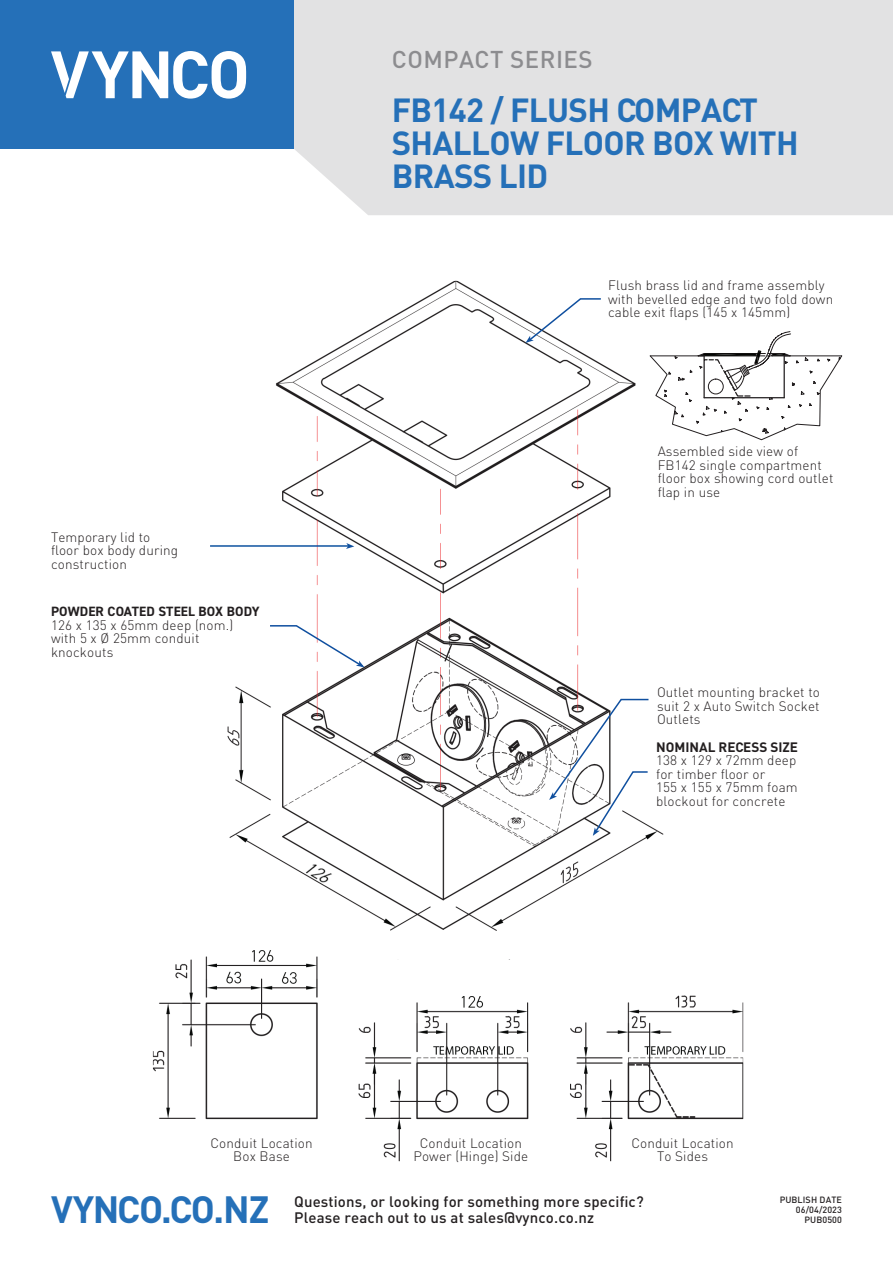
<style>
.page{position:relative;width:893px;height:1263px;background:#fff}
.page>*{position:absolute;margin:0;border:0;box-sizing:border-box;transform-origin:0 0}
.t1{font:700 37.5px "DIN";letter-spacing:-.01em;color:#2570b8}
.t2{font:700 33px/33px "DIN";letter-spacing:-.02em;color:#2570b8}
.t3{font:500 24px "DIN";letter-spacing:.02em;color:#8c8c8f}
.t4{font:500 15px/15.8px "DIN";letter-spacing:.01em;color:#231f20}
.t5{font:300 13.5px/13.5px "DIN";letter-spacing:.01em;color:#231f20}
.t6{font:700 13.5px "DIN2014";letter-spacing:.01em;color:#231f20}
.t7{font:700 13.5px "DIN";color:#231f20}
.t8{font:500 9px/10.1px "DIN";letter-spacing:.01em;color:#231f20;text-align:right}
</style>
<div class="page">
<div style="left:294px;top:0;width:599px;height:215px;background:#e2e2e3"></div>
<div style="left:0;top:0;width:294px;height:149px;background:#2570b8"></div>
<svg style="left:51px;top:51px;width:195px;height:48px"></svg>
<img style="left:153px;top:956px;width:590px;height:205px">
<img style="left:227px;top:281px;width:437px;height:675px">
<svg style="left:649px;top:330px;width:193px;height:110px"></svg>
<svg style="left:269px;top:624px;width:96px;height:44px"></svg>
<svg style="left:549px;top:698px;width:101px;height:138px"></svg>
<svg style="left:346px;top:543px;width:8px;height:6px"></svg>
<svg style="left:525px;top:297px;width:77px;height:46px"></svg>
<hr style="left:210px;top:545px;width:140px;height:2px;background:#0e529f">
<h3 class="t3" style="left:392px;top:44px;width:202px">COMPACT SERIES</h3>
<h2 class="t2" style="left:392px;top:92px;width:408px">FB142 / FLUSH COMPACT<br>SHALLOW FLOOR BOX WITH<br>BRASS LID</h2>
<p class="t5" style="left:608px;top:279px;width:227px">Flush brass lid and frame assembly with bevelled edge and two fold down cable exit flaps (145 x 145mm)</p>
<p class="t5" style="left:51px;top:530px;width:129px">Temporary lid to floor box body during construction</p>
<p class="t6" style="left:51px;top:603px;width:210px">POWDER COATED STEEL BOX BODY</p>
<p class="t5" style="left:51px;top:618px;width:184px">126 x 135 x 65mm deep (nom.) with 5 x Ø 25mm conduit knockouts</p>
<p class="t5" style="left:658px;top:444px;width:177px">Assembled side view of<br>FB142 single compartment floor box showing cord outlet flap in use</p>
<p class="t5" style="left:657px;top:685px;width:164px;text-align:justify">Outlet mounting bracket to suit 2 x Auto Switch Socket Outlets</p>
<p class="t7" style="left:656px;top:738px;width:143px">NOMINAL RECESS SIZE</p>
<p class="t5" style="left:656px;top:753px;width:143px">138 x 129 x 72mm deep for timber floor or<br>155 x 155 x 75mm foam blockout for concrete</p>
<p class="t5" style="left:210px;top:1136px;width:104px;text-align:center">Conduit Location<br>Box Base</p>
<p class="t5" style="left:413px;top:1136px;width:116px;text-align:center">Conduit Location<br>Power (Hinge) Side</p>
<p class="t5" style="left:631px;top:1136px;width:104px;text-align:center">Conduit Location<br>To Sides</p>
<h1 class="t1" style="left:51px;top:1185px;width:220px">VYNCO.CO.NZ</h1>
<p class="t4" style="left:294px;top:1193px;width:351px">Questions, or looking for something more specific?<br>Please reach out to us at sales@vynco.co.nz</p>
<p class="t8" style="left:780px;top:1194px;width:64px">PUBLISH DATE<br>06/04/2023<br>PUB0500</p>
</div>
